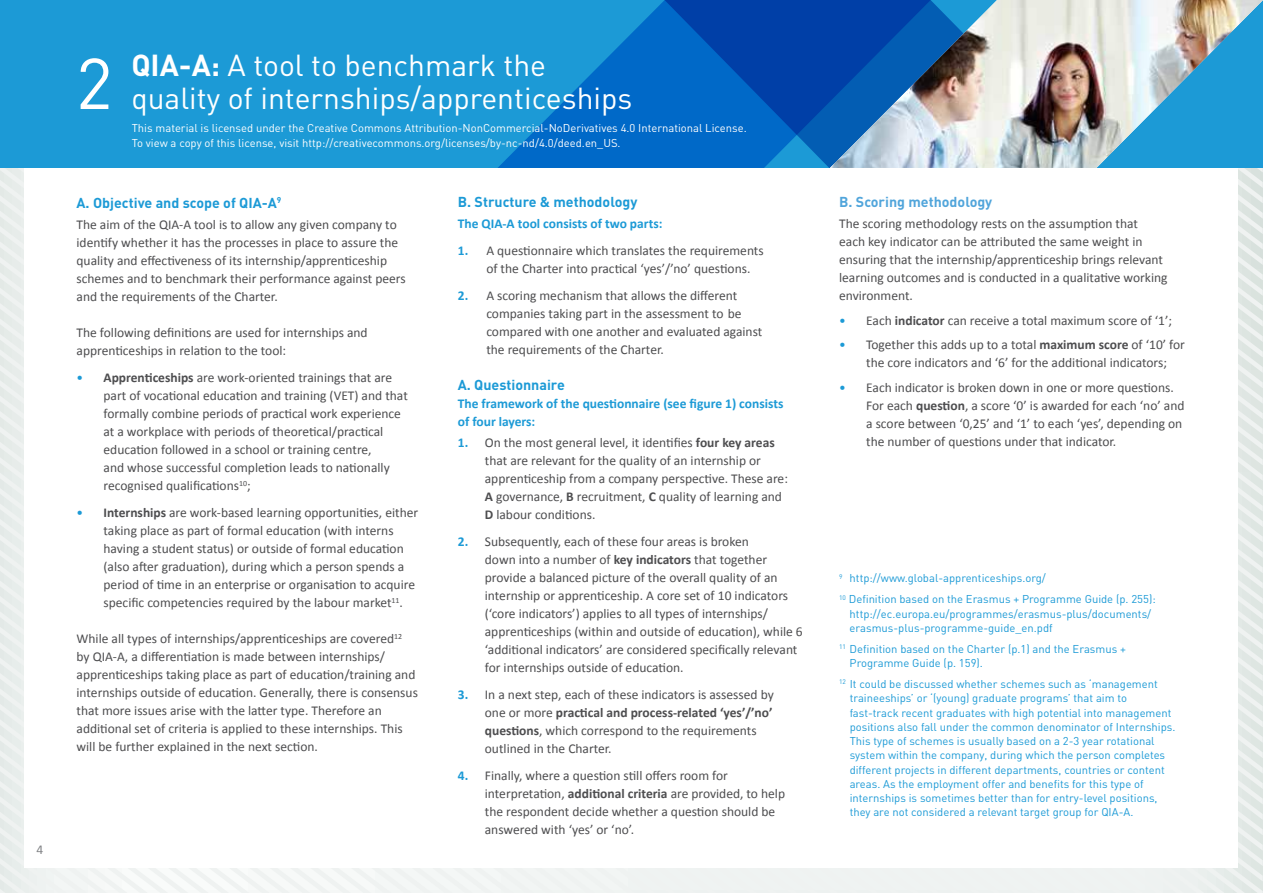
<style>
.page{position:relative;width:1263px;height:893px;background:#fff}
.page>*{position:absolute;margin:0;border:0;box-sizing:border-box;transform-origin:0 0}
.t1{font:70.8px "DIN";color:#fff}
.t2{font:30px "DIN";color:#fff}
.t3{font:700 14.25px "DIN";color:#1c9ad6}
.t4{font:700 14.25px "DIN";color:#51a5db}
.t5{font:13.5px/18px "Calibri";color:#4d4d4f}
.t6{font:700 13.5px/18px "Calibri";color:#1c9ad6}
.t7{font:13.5px "Calibri";color:#808285}
.t8{font:11.25px/14.2px "DIN";color:#1c9ad6}
.t9{font:11.25px/14.2px "DIN";color:#fff}
.s1{font-weight:700}
.s2{color:#1c9ad6}
.s3{font-weight:700;color:#1c9ad6}
</style>
<div class="page">
<svg style="left:68px;top:727px;width:1195px;height:166px;fill:#eff2f1"></svg>
<svg style="left:1238px;top:168px;width:25px;height:482px;fill:#e0e7e4"></svg>
<div style="left:24px;top:52px;width:1213px;height:815px;background:#fff"></div>
<div style="left:0;top:0;width:1263px;height:168px;background:#1c9ad6"></div>
<svg style="left:498px;top:0;width:332px;height:168px;fill:#0069c8"></svg>
<img style="left:830px;top:0;width:433px;height:168px">
<p class="t7" style="left:37px;top:841px;width:8px">4</p>
<h1 class="t1" style="left:76px;top:39px;width:38px">2</h1>
<h2 class="t2" style="left:131px;top:47px;width:416px"><span class="s1">QIA-A:</span> A tool to benchmark the</h2>
<h2 class="t2" style="left:131px;top:80px;width:502px">quality of internships/apprenticeships</h2>
<p class="t9" style="left:132px;top:121px;width:616px">This material is licensed under the Creative Commons Attribution-NonCommercial-NoDerivatives 4.0 International License.<br>To view a copy of this license, visit http://creativecommons.org/licenses/by-nc-nd/4.0/deed.en_US.</p>
<p class="t3" style="left:77px;top:194px;width:206px">A. Objective and scope of QIA-A<sup>9</sup></p>
<p class="t5" style="left:77px;top:216px;width:331px">The aim of the QIA-A tool is to allow any given company to identify whether it has the processes in place to assure the quality and effectiveness of its internship/apprenticeship schemes and to benchmark their performance against peers and the requirements of the Charter.</p>
<p class="t5" style="left:77px;top:324px;width:293px">The following definitions are used for internships and apprenticeships in relation to the tool:</p>
<p class="t5" style="left:104px;top:369px;width:306px;text-indent:-27px"><span class="s2">•</span> <span class="s1">Apprenticeships</span> are work-oriented trainings that are part of vocational education and training (VET) and that formally combine periods of practical work experience at a workplace with periods of theoretical/practical education followed in a school or training centre,<br>and whose successful completion leads to nationally recognised qualifications<sup>10</sup>;</p>
<p class="t5" style="left:104px;top:504px;width:316px;text-indent:-27px"><span class="s2">•</span> <span class="s1">Internships</span> are work-based learning opportunities, either taking place as part of formal education (with interns having a student status) or outside of formal education (also after graduation), during which a person spends a period of time in an enterprise or organisation to acquire specific competencies required by the labour market<sup>11</sup>.</p>
<p class="t5" style="left:77px;top:630px;width:343px">While all types of internships/apprenticeships are covered<sup>12 </sup>by QIA-A, a differentiation is made between internships/ apprenticeships taking place as part of education/training and internships outside of education. Generally, there is consensus that more issues arise with the latter type. Therefore an additional set of criteria is applied to these internships. This will be further explained in the next section.</p>
<p class="t3" style="left:458px;top:193px;width:181px">B. Structure &amp; methodology</p>
<p class="t6" style="left:458px;top:215px;width:206px">The QIA-A tool consists of two parts:</p>
<p class="t5" style="left:486px;top:242px;width:279px;text-indent:-28px"><span class="s3">1.</span> A questionnaire which translates the requirements of the Charter into practical ‘yes’/’no’ questions.</p>
<p class="t5" style="left:486px;top:287px;width:277px;text-indent:-28px"><span class="s3">2.</span> A scoring mechanism that allows the different companies taking part in the assessment to be compared with one another and evaluated against the requirements of the Charter.</p>
<p class="t3" style="left:458px;top:376px;width:108px">A. Questionnaire</p>
<p class="t6" style="left:458px;top:395px;width:327px">The framework of the questionnaire (see figure 1) consists of four layers:</p>
<p class="t5" style="left:485px;top:434px;width:305px;text-indent:-27px"><span class="s3">1.</span> On the most general level, it identifies <span class="s1">four key areas </span>that are relevant for the quality of an internship or apprenticeship from a company perspective. These are:<br><span class="s1">A</span> governance, <span class="s1">B</span> recruitment, <span class="s1">C</span> quality of learning and <span class="s1">D</span> labour conditions.</p>
<p class="t5" style="left:485px;top:533px;width:319px;text-indent:-27px"><span class="s3">2.</span> Subsequently, each of these four areas is broken<br>down into a number of <span class="s1">key indicators</span> that together provide a balanced picture of the overall quality of an internship or apprenticeship. A core set of 10 indicators (‘core indicators’) applies to all types of internships/ apprenticeships (within and outside of education), while 6 ‘additional indicators’ are considered specifically relevant for internships outside of education.</p>
<p class="t5" style="left:485px;top:686px;width:290px;text-indent:-27px"><span class="s3">3.</span> In a next step, each of these indicators is assessed by one or more <span class="s1">practical and process-related ‘yes’/’no’ questions</span>, which correspond to the requirements outlined in the Charter.</p>
<p class="t5" style="left:485px;top:767px;width:302px;text-indent:-27px"><span class="s3">4.</span> Finally, where a question still offers room for interpretation, <span class="s1">additional criteria</span> are provided, to help the respondent decide whether a question should be answered with ‘yes’ or ‘no’.</p>
<p class="t4" style="left:839px;top:193px;width:155px">B. Scoring methodology</p>
<p class="t5" style="left:839px;top:215px;width:330px">The scoring methodology rests on the assumption that<br>each key indicator can be attributed the same weight in ensuring that the internship/apprenticeship brings relevant learning outcomes and is conducted in a qualitative working environment.</p>
<p class="t5" style="left:839px;top:311px;width:334px"><span class="s2">•</span> Each <span class="s1">indicator</span> can receive a total maximum score of ‘1’;</p>
<p class="t5" style="left:866px;top:336px;width:320px;text-indent:-27px"><span class="s2">•</span> Together this adds up to a total <span class="s1">maximum score</span> of ‘10’ for the core indicators and ‘6’ for the additional indicators;</p>
<p class="t5" style="left:866px;top:378px;width:320px;text-indent:-27px"><span class="s2">•</span> Each indicator is broken down in one or more questions.<br>For each <span class="s1">question</span>, a score ‘0’ is awarded for each ‘no’ and a score between ‘0,25’ and ‘1’ to each ‘yes’, depending on the number of questions under that indicator.</p>
<p class="t8" style="left:839px;top:568px;width:318px;line-height:21px"><sup>9</sup> http://www.global-apprenticeships.org/<br><sup>10</sup> Definition based on the Erasmus + Programme Guide (p. 255):</p>
<p class="t8" style="left:850px;top:606px;width:303px">http://ec.europa.eu/programmes/erasmus-plus/documents/ erasmus-plus-programme-guide_en.pdf</p>
<p class="t8" style="left:850px;top:641px;width:278px;text-indent:-10px"><sup>11</sup> Definition based on the Charter (p.1) and the Erasmus +<br>Programme Guide (p. 159).</p>
<p class="t8" style="left:850px;top:677px;width:327px;text-indent:-11px"><sup>12</sup> It could be discussed whether schemes such as ‘management traineeships’ or ‘(young) graduate programs’ that aim to fast-track recent graduates with high potential into management positions also fall under the common denominator of Internships.<br>This type of schemes is usually based on a 2-3 year rotational system within the company, during which the person completes different projects in different departments, countries or content areas. As the employment offer and benefits for this type of internships is sometimes better than for entry-level positions, they are not considered a relevant target group for QIA-A.</p>
</div>
